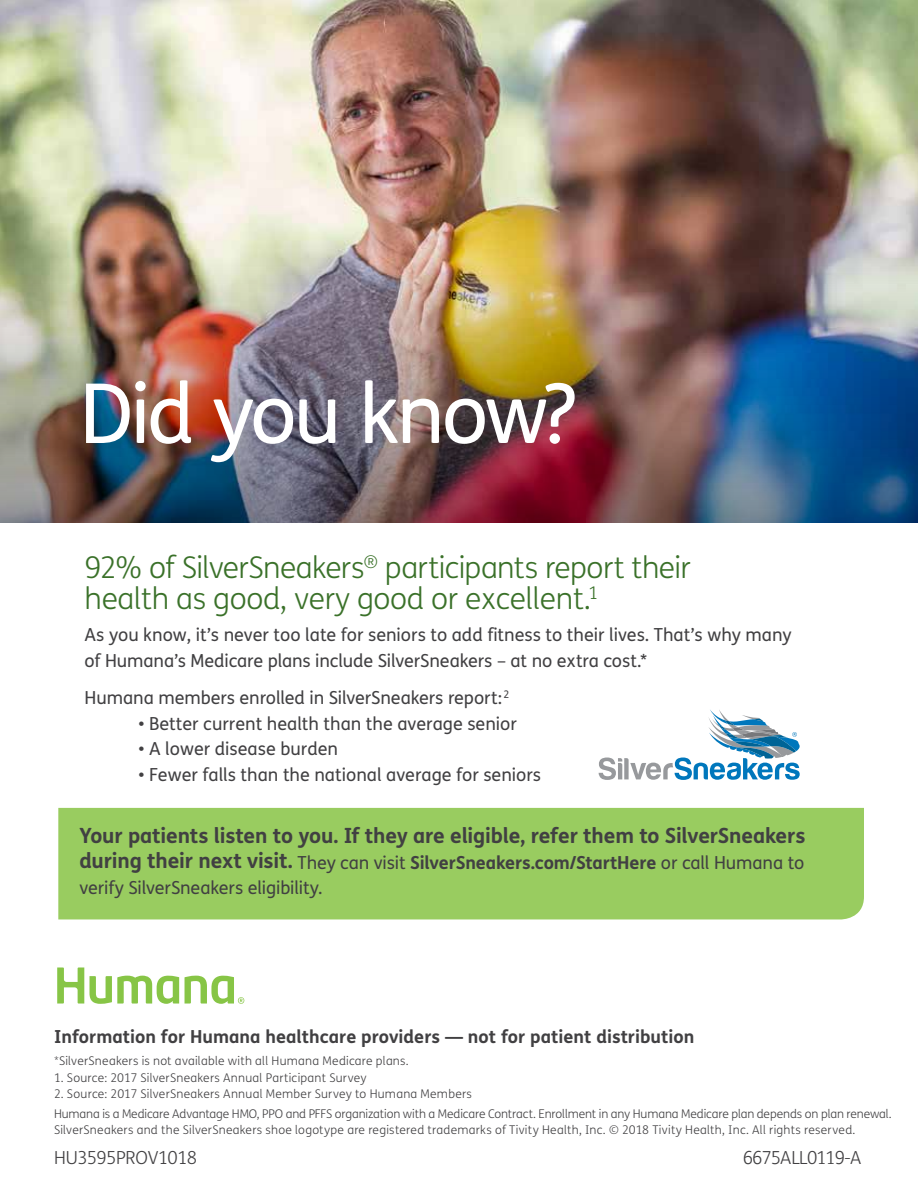
<style>
.page{position:relative;width:918px;height:1188px;background:#fff}
.page>*{position:absolute;margin:0;border:0;box-sizing:border-box;transform-origin:0 0}
.t1{font:82.5px "FS Humana";letter-spacing:-.04em;color:#fff}
.t2{font:300 30px/31.5px "FS Humana";letter-spacing:-.01em;color:#3a7129}
.t3{font:700 21px "FS Humana";letter-spacing:-.01em;color:#414042}
.t4{font:18px/25.5px "FS Humana";color:#414042}
.t5{font:700 18px "FS Humana";color:#414042}
.t6{font:300 18px "FS Humana";letter-spacing:-.02em;color:#414042}
.t7{font:300 18px "FS Humana";letter-spacing:-.05em;color:#414042}
.t8{font:300 12px "FS Humana";letter-spacing:.015em;color:#414042}
.t9{font:300 12px/19.5px "FS Humana";letter-spacing:-.005em;color:#414042}
.s1{font-weight:700;font-size:21px}
.s2{font-weight:700}
</style>
<div class="page">
<img style="left:0;top:0;width:918px;height:264px">
<svg style="left:57px;top:968px;width:187px;height:36px"></svg>
<svg style="left:599px;top:709px;width:201px;height:71px"></svg>
<img style="left:0;top:264px;width:918px;height:259px">
<div style="left:58px;top:808px;width:806px;height:111px;background:#99cc60"></div>
<h1 class="t1" style="left:79px;top:357px;width:498px">Did you know?</h1>
<h2 class="t2" style="left:85px;top:550px;width:608px">92% of SilverSneakers<sup>®</sup> participants report their health as good, very good or excellent.<sup>1</sup></h2>
<p class="t4" style="left:85px;top:622px;width:709px">As you know, it’s never too late for seniors to add fitness to their lives. That’s why many of Humana’s Medicare plans include SilverSneakers – at no extra cost.*</p>
<p class="t4" style="left:85px;top:685px;width:426px">Humana members enrolled in SilverSneakers report:<sup>2</sup></p>
<p class="t4" style="left:139px;top:710px;width:380px">• Better current health than the average senior</p>
<p class="t4" style="left:139px;top:736px;width:201px">• A lower disease burden</p>
<p class="t4" style="left:139px;top:761px;width:404px">• Fewer falls than the national average for seniors</p>
<p class="t3" style="left:79px;top:819px;width:727px">Your patients listen to you. If they are eligible, refer them to SilverSneakers</p>
<p class="t4" style="left:79px;top:849px;width:726px"><span class="s1">during their next visit.</span> They can visit <span class="s2">SilverSneakers.com/StartHere</span> or call Humana to verify SilverSneakers eligibility.</p>
<p class="t5" style="left:54px;top:1022px;width:642px">Information for Humana healthcare providers — not for patient distribution</p>
<p class="t8" style="left:54px;top:1053px;width:356px">*SilverSneakers is not available with all Humana Medicare plans.</p>
<p class="t8" style="left:54px;top:1069px;width:314px">1. Source: 2017 SilverSneakers Annual Participant Survey</p>
<p class="t9" style="left:54px;top:1084px;width:839px">2. Source: 2017 SilverSneakers Annual Member Survey to Humana Members<br>Humana is a Medicare Advantage HMO, PPO and PFFS organization with a Medicare Contract. Enrollment in any Humana Medicare plan depends on plan renewal.</p>
<p class="t8" style="left:54px;top:1122px;width:803px">SilverSneakers and the SilverSneakers shoe logotype are registered trademarks of Tivity Health, Inc. © 2018 Tivity Health, Inc. All rights reserved.</p>
<p class="t6" style="left:54px;top:1145px;width:145px">HU3595PROV1018</p>
<p class="t7" style="left:743px;top:1145px;width:120px">6675ALL0119-A</p>
</div>
